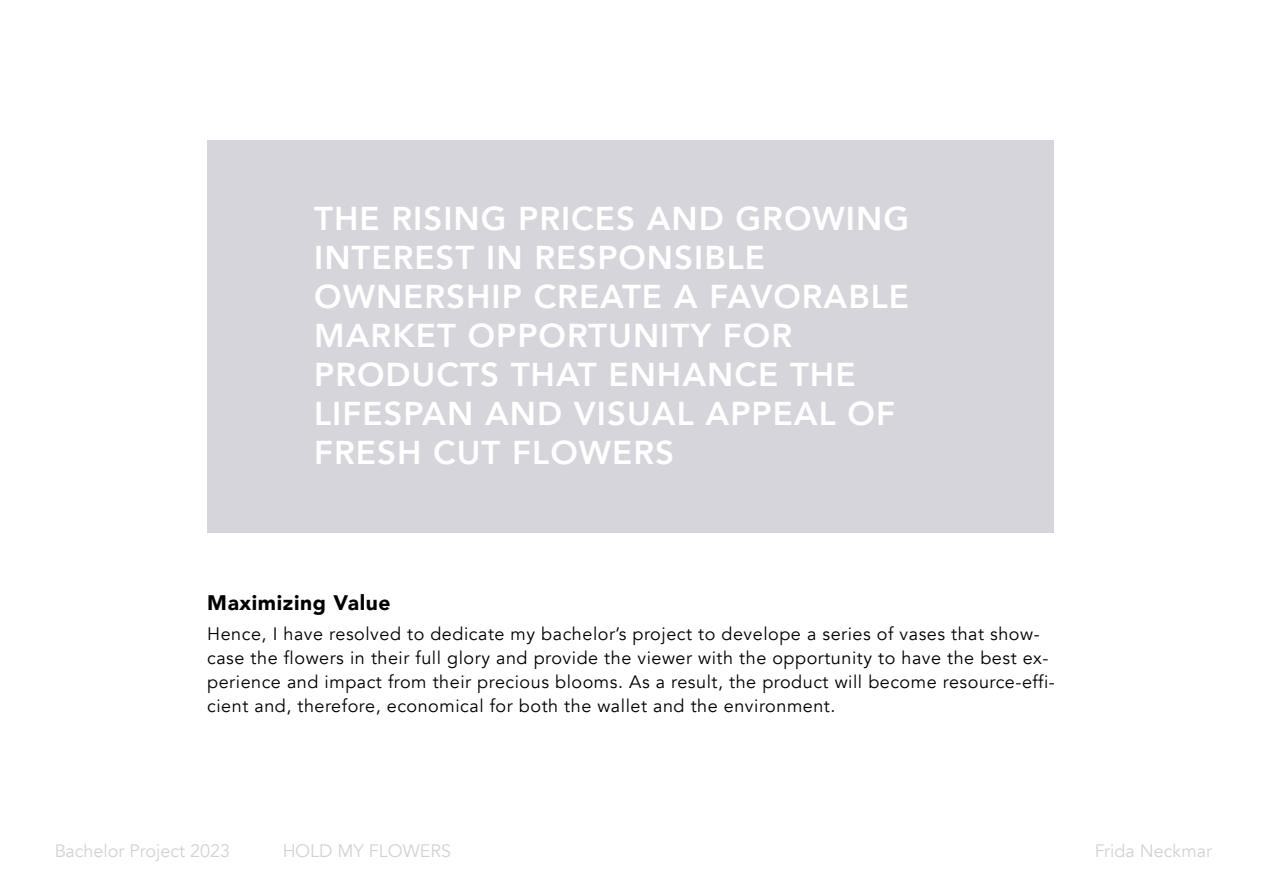
<style>
.page{position:relative;width:1263px;height:893px;background:#fff}
.page>*{position:absolute;margin:0;border:0;box-sizing:border-box;transform-origin:0 0}
.t1{font:800 33px/39px "Avenir";letter-spacing:.03em;color:#fff}
.t2{font:900 21px "Avenir";letter-spacing:.03em;color:#000}
.t3{font:18px/24px "Avenir";letter-spacing:.03em;color:#000}
.t4{font:18px "Avenir";color:#bababa}
</style>
<div class="page">
<div style="left:207px;top:140px;width:846px;height:392px;background:#d6d5db"></div>
<h1 class="t1" style="left:314px;top:199px;width:596px">THE RISING PRICES AND GROWING<br>INTEREST IN RESPONSIBLE<br>OWNERSHIP CREATE A FAVORABLE<br>MARKET OPPORTUNITY FOR<br>PRODUCTS THAT ENHANCE THE<br>LIFESPAN AND VISUAL APPEAL OF<br>FRESH CUT FLOWERS</h1>
<p class="t2" style="left:207px;top:585px;width:185px">Maximizing Value</p>
<p class="t3" style="left:207px;top:622px;width:849px">Hence, I have resolved to dedicate my bachelor’s project to develope a series of vases that show&shy;case the flowers in their full glory and provide the viewer with the opportunity to have the best ex&shy;perience and impact from their precious blooms. As a result, the product will become resource-effi&shy;cient and, therefore, economical for both the wallet and the environment.</p>
<p class="t4" style="left:54px;top:840px;width:178px">Bachelor Project 2023</p>
<p class="t4" style="left:282px;top:840px;width:171px">HOLD MY FLOWERS</p>
<p class="t4" style="left:1094px;top:840px;width:119px">Frida Neckmar</p>
</div>
